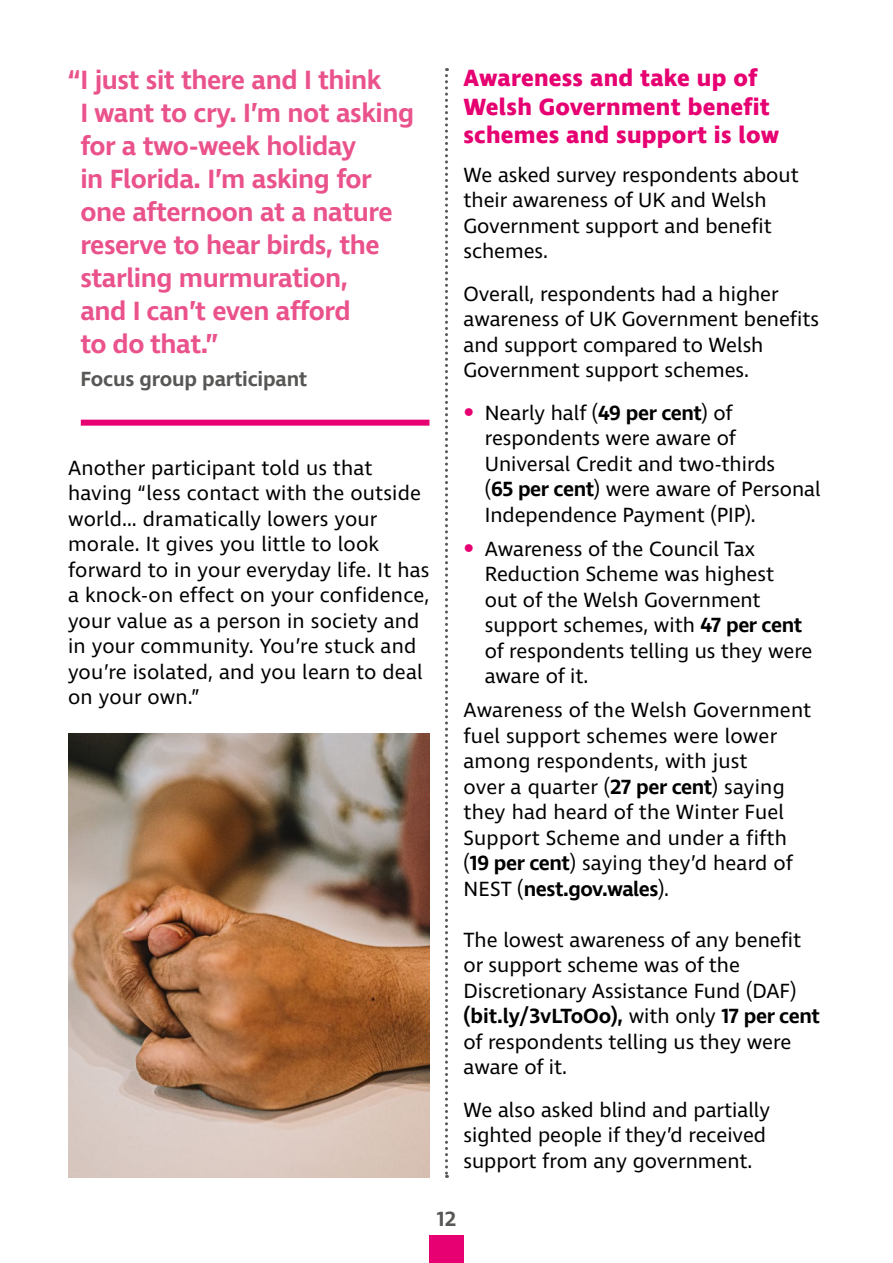
<style>
.page{position:relative;width:893px;height:1263px;background:#fff}
.page>*{position:absolute;margin:0;border:0;box-sizing:border-box;transform-origin:0 0}
.P-Large_Quote{font:600 27px/33px "Ingra";letter-spacing:-.015em;color:#ea528c}
.t1{font:700 24px/28.5px "Ingra";letter-spacing:.01em;color:#e60071}
.P___Body_14_17pt{font:21px/25.5px "Ingra";color:#000}
.P___14pt_bullets{font:21px/25.5px "Ingra";color:#000}
.P-Large_Quote-2{font:600 21px "Ingra";letter-spacing:-.01em;color:#575756}
.s1{font-weight:700;font-size:27px;color:#e60071}
.s2{font-weight:600}
</style>
<div class="page">
<div style="left:81px;top:420px;width:348px;height:6px;background:#e60071"></div>
<img style="left:68px;top:733px;width:361px;height:445px">
<div style="left:429px;top:1235px;width:35px;height:28px;background:#e60071"></div>
<svg style="left:445px;top:68px;width:3px;height:1110px"></svg>
<p class="P-Large_Quote" style="left:80px;top:64px;width:335px;text-indent:-12px">“I just sit there and I think<br>I want to cry. I’m not asking for a two-week holiday<br>in Florida. I’m asking for one afternoon at a nature reserve to hear birds, the starling murmuration,<br>and I can’t even afford<br>to do that.”</p>
<p class="P-Large_Quote-2" style="left:80px;top:365px;width:228px">Focus group participant</p>
<p class="P___Body_14_17pt" style="left:68px;top:456px;width:363px">Another participant told us that having “less contact with the outside world… dramatically lowers your morale. It gives you little to look forward to in your everyday life. It has a knock-on effect on your confidence, your value as a person in society and in your community. You’re stuck and you’re isolated, and you learn to deal on your own.”</p>
<h3 class="t1" style="left:463px;top:65px;width:317px">Awareness and take up of<br>Welsh Government benefit schemes and support is low</h3>
<p class="P___Body_14_17pt" style="left:463px;top:163px;width:337px">We asked survey respondents about their awareness of UK and Welsh<br>Government support and benefit schemes.</p>
<p class="P___Body_14_17pt" style="left:463px;top:282px;width:357px">Overall, respondents had a higher awareness of UK Government benefits and support compared to Welsh<br>Government support schemes.</p>
<p class="P___14pt_bullets" style="left:485px;top:401px;width:337px;text-indent:-21px"><span class="s1">•</span> Nearly half (<span class="s2">49 per cent</span>) of respondents were aware of<br>Universal Credit and two-thirds<br>(<span class="s2">65 per cent</span>) were aware of Personal<br>Independence Payment (PIP).</p>
<p class="P___14pt_bullets" style="left:485px;top:537px;width:329px;text-indent:-21px"><span class="s1">•</span> Awareness of the Council Tax<br>Reduction Scheme was highest<br>out of the Welsh Government support schemes, with <span class="s2">47 per cent </span>of respondents telling us they were aware of it.</p>
<p class="P___Body_14_17pt" style="left:463px;top:698px;width:349px">Awareness of the Welsh Government fuel support schemes were lower among respondents, with just<br>over a quarter (<span class="s2">27 per cent</span>) saying they had heard of the Winter Fuel<br>Support Scheme and under a fifth (<span class="s2">19 per cent</span>) saying they’d heard of<br>NEST (<span class="s2">nest.gov.wales</span>).</p>
<p class="P___Body_14_17pt" style="left:463px;top:928px;width:358px">The lowest awareness of any benefit or support scheme was of the<br>Discretionary Assistance Fund (DAF) <span class="s2">(bit.ly/3vLToOo),</span> with only <span class="s2">17 per cent </span>of respondents telling us they were aware of it.</p>
<p class="P___Body_14_17pt" style="left:463px;top:1098px;width:308px">We also asked blind and partially sighted people if they’d received support from any government.</p>
<p class="P-Large_Quote-2" style="left:437px;top:1206px;width:21px">12</p>
</div>
